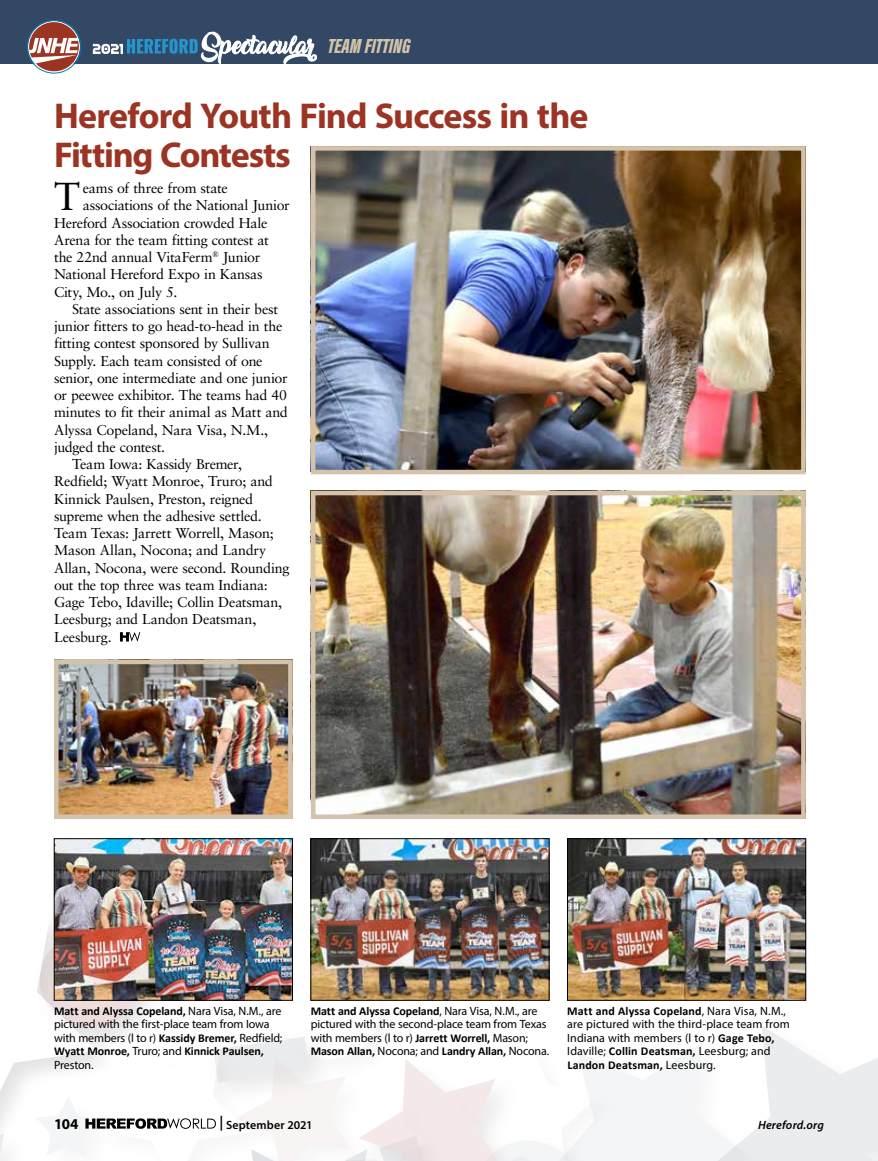
<style>
.page{position:relative;width:878px;height:1161px;background:#fff}
.page>*{position:absolute;margin:0;border:0;box-sizing:border-box;transform-origin:0 0}
.t1{font:39px "Sabon LT Pro";color:#000}
.t2{font:700 36px/39px "Myriad Pro";letter-spacing:-.025em;color:#9c3423}
.t3{font:italic 900 21px "Acumin Pro Extra Cond";color:#d4c2ab}
.t4{font:700 15px "Myriad Pro";color:#000}
.t5{font:14.25px "Sabon LT Pro";letter-spacing:-.02em;color:#000}
.t6{font:12px/13.5px "Myriad Pro";letter-spacing:-.01em;color:#000}
.t7{font:700 12px "Calibri";letter-spacing:-.005em;color:#000}
.t8{font:600 12px "Myriad Pro";letter-spacing:.01em;color:#000}
.t9{font:italic 600 12px "Myriad Pro";letter-spacing:.015em;color:#000}
.s1{font-family:"Myriad Pro";font-weight:400}
.s2{font-family:"Calibri";font-weight:700}
.s3{font-size:15px}
</style>
<div class="page">
<div style="left:0;top:0;width:878px;height:64px;background:#324864"></div>
<div style="left:29px;top:22px;width:50px;height:50px;background:#9c3423;border-radius:50%"></div>
<svg style="left:29px;top:38px;width:50px;height:26px"></svg>
<div style="left:27px;top:20px;width:54px;height:53px;border:1px solid #007cb3;border-radius:50%"></div>
<svg style="left:93px;top:32px;width:224px;height:32px"></svg>
<svg style="left:120px;top:632px;width:20px;height:10px"></svg>
<img style="left:316px;top:151px;width:484px;height:318px">
<div style="left:311px;top:146px;width:494px;height:328px;border:4px solid #d4c2ab"></div>
<img style="left:316px;top:496px;width:484px;height:318px">
<div style="left:311px;top:491px;width:494px;height:328px;border:4px solid #d4c2ab"></div>
<img style="left:56px;top:840px;width:234px;height:69px">
<img style="left:312px;top:840px;width:235px;height:69px">
<img style="left:569px;top:840px;width:235px;height:69px">
<img style="left:59px;top:665px;width:228px;height:149px">
<div style="left:54px;top:660px;width:238px;height:159px;border:4px solid #d4c2ab"></div>
<img style="left:0;top:909px;width:878px;height:252px">
<h3 class="t3" style="left:328px;top:33px;width:84px">TEAM FITTING</h3>
<h2 class="t2" style="left:54px;top:95px;width:536px">Hereford Youth Find Success in the<br>Fitting Contests</h2>
<h1 class="t1" style="left:54px;top:172px;width:27px">T</h1>
<p class="t5" style="left:83px;top:179px;width:147px">eams of three from state</p>
<p class="t5" style="left:83px;top:196px;width:208px">associations of the National Junior</p>
<p class="t5" style="left:54px;top:214px;width:215px">Hereford Association crowded Hale</p>
<p class="t5" style="left:54px;top:231px;width:216px">Arena for the team fitting contest at</p>
<p class="t5" style="left:54px;top:248px;width:208px">the 22nd annual VitaFerm<sup>®</sup> Junior</p>
<p class="t5" style="left:54px;top:265px;width:210px">National Hereford Expo in Kansas</p>
<p class="t5" style="left:54px;top:283px;width:125px">City, Mo., on July 5.</p>
<p class="t5" style="left:72px;top:300px;width:208px">State associations sent in their best</p>
<p class="t5" style="left:54px;top:317px;width:230px">junior fitters to go head-to-head in the</p>
<p class="t5" style="left:54px;top:334px;width:217px">fitting contest sponsored by Sullivan</p>
<p class="t5" style="left:54px;top:352px;width:210px">Supply. Each team consisted of one</p>
<p class="t5" style="left:54px;top:369px;width:235px">senior, one intermediate and one junior</p>
<p class="t5" style="left:54px;top:386px;width:234px">or peewee exhibitor. The teams had 40</p>
<p class="t5" style="left:54px;top:403px;width:235px">minutes to fit their animal as Matt and</p>
<p class="t5" style="left:54px;top:421px;width:215px">Alyssa Copeland, Nara Visa, N.M.,</p>
<p class="t5" style="left:54px;top:438px;width:113px">judged the contest.</p>
<p class="t5" style="left:72px;top:455px;width:171px">Team Iowa: Kassidy Bremer,</p>
<p class="t5" style="left:54px;top:472px;width:220px">Redfield; Wyatt Monroe, Truro; and</p>
<p class="t5" style="left:54px;top:490px;width:201px">Kinnick Paulsen, Preston, reigned</p>
<p class="t5" style="left:54px;top:507px;width:209px">supreme when the adhesive settled.</p>
<p class="t5" style="left:54px;top:524px;width:221px">Team Texas: Jarrett Worrell, Mason;</p>
<p class="t5" style="left:54px;top:542px;width:214px">Mason Allan, Nocona; and Landry</p>
<p class="t5" style="left:54px;top:559px;width:237px">Allan, Nocona, were second. Rounding</p>
<p class="t5" style="left:54px;top:576px;width:215px">out the top three was team Indiana:</p>
<p class="t5" style="left:54px;top:593px;width:230px">Gage Tebo, Idaville; Collin Deatsman,</p>
<p class="t5" style="left:54px;top:611px;width:204px">Leesburg; and Landon Deatsman,</p>
<p class="t5" style="left:54px;top:628px;width:59px">Leesburg.</p>
<p class="t7" style="left:54px;top:1003px;width:229px">Matt and Alyssa Copeland, <span class="s1">Nara Visa, N.M., are</span></p>
<p class="t6" style="left:54px;top:1017px;width:230px">pictured with the first-place team from Iowa with members (l to r) <span class="s2">Kassidy Bremer,</span> Redfield;</p>
<p class="t7" style="left:54px;top:1043px;width:211px">Wyatt Monroe, <span class="s1">Truro; and</span> Kinnick Paulsen,</p>
<p class="t6" style="left:54px;top:1058px;width:41px">Preston.</p>
<p class="t7" style="left:310px;top:1003px;width:228px">Matt and Alyssa Copeland<span class="s1">, Nara Visa, N.M., are</span></p>
<p class="t6" style="left:310px;top:1017px;width:237px">pictured with the second-place team from Texas with members (l to r) <span class="s2">Jarrett Worrell,</span> Mason;</p>
<p class="t7" style="left:310px;top:1043px;width:240px">Mason Allan, <span class="s1">Nocona; and</span> Landry Allan, <span class="s1">Nocona.</span></p>
<p class="t7" style="left:567px;top:1003px;width:220px">Matt and Alyssa Copeland<span class="s1">, Nara Visa, N.M.,</span></p>
<p class="t6" style="left:567px;top:1017px;width:224px">are pictured with the third-place team from<br>Indiana with members (l to r) <span class="s2">Gage Tebo,<br></span>Idaville; <span class="s2">Collin Deatsman,</span> Leesburg; and</p>
<p class="t7" style="left:567px;top:1057px;width:150px">Landon Deatsman, <span class="s1">Leesburg.</span></p>
<p class="t4" style="left:54px;top:1114px;width:26px">104</p>
<p class="t8" style="left:219px;top:1117px;width:95px"><span class="s3">|</span> September 2021</p>
<p class="t9" style="left:758px;top:1117px;width:67px">Hereford.org</p>
</div>
